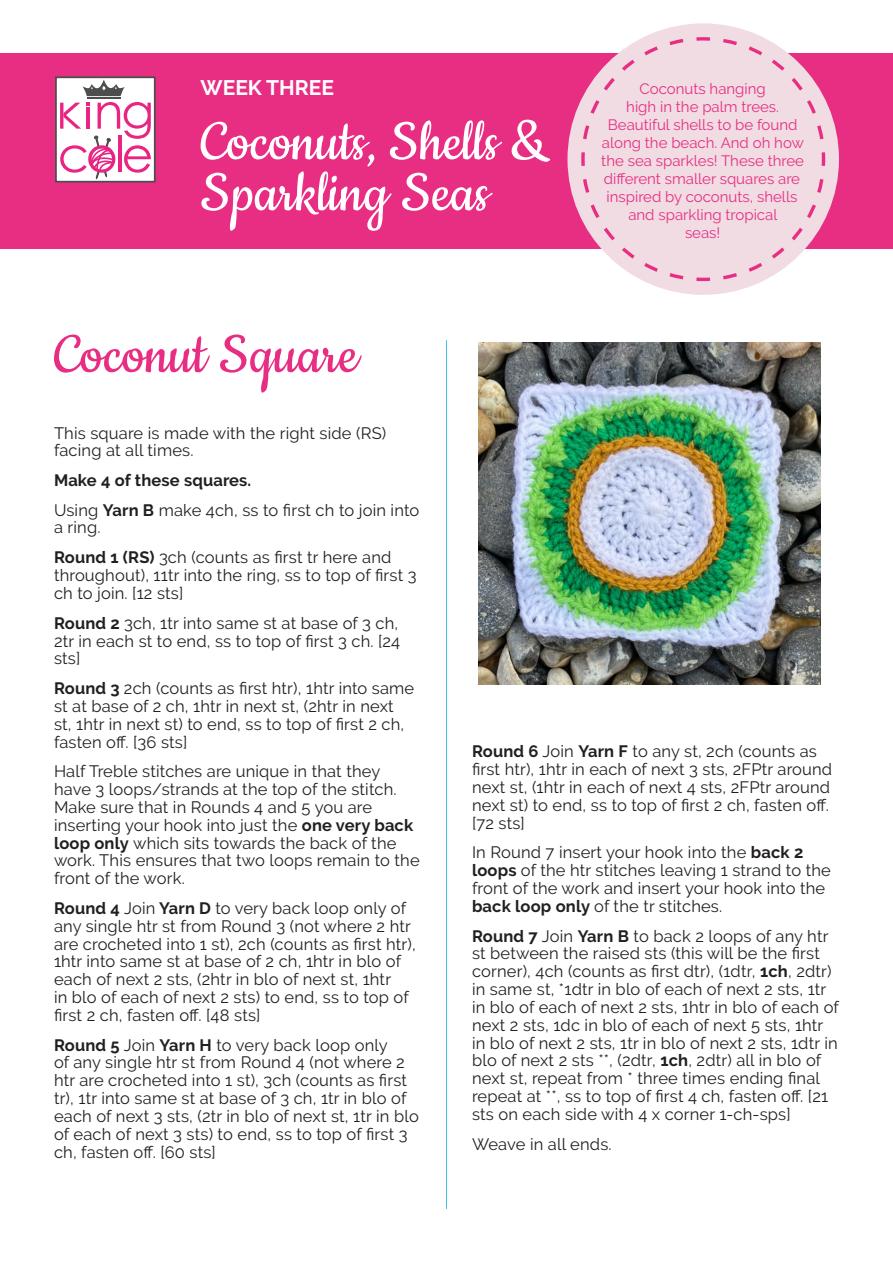
<style>
.page{position:relative;width:893px;height:1263px;background:#fff}
.page>*{position:absolute;margin:0;border:0;box-sizing:border-box;transform-origin:0 0}
.t1{font:64.5px/51px "Cookie";color:#fff}
.t2{font:64.5px "Cookie";color:#e82e83}
.t3{font:700 21px "Raleway";color:#fff}
.t4{font:16.5px/17.9px "Raleway";letter-spacing:.01em;color:#231f20}
.t5{font:700 16.5px "Raleway";letter-spacing:.01em;color:#231f20}
.t6{font:15px/18px "Raleway";color:#e82e83;text-align:center}
.s1{font-weight:700}
</style>
<div class="page">
<div style="left:0;top:53px;width:893px;height:196px;background:#e82e83"></div>
<div style="left:56px;top:77px;width:99px;height:105px;background:#fff"></div>
<div style="left:55px;top:76px;width:101px;height:107px;border:2px solid #4c4d4d"></div>
<svg style="left:83px;top:80px;width:42px;height:16px"></svg>
<hr style="left:87px;top:97px;width:34px;height:2px;background:#4c4d4d">
<svg style="left:60px;top:102px;width:91px;height:78px"></svg>
<div style="left:567px;top:23px;width:272px;height:272px;background:#f0dce2;border-radius:50%"></div>
<svg style="left:580px;top:35px;width:247px;height:248px"></svg>
<hr style="left:446px;top:340px;width:1px;height:869px;background:#41c2e9">
<img style="left:478px;top:342px;width:342px;height:343px">
<p class="t3" style="left:201px;top:76px;width:135px">WEEK THREE</p>
<p class="t1" style="left:201px;top:118px;width:347px">Coconuts, Shells &amp;<br>Sparkling Seas</p>
<p class="t2" style="left:54px;top:321px;width:306px">Coconut Square</p>
<p class="t6" style="left:601px;top:80px;width:204px">Coconuts hanging<br>high in the palm trees.<br>Beautiful shells to be found along the beach. And oh how the sea sparkles! These three different smaller squares are inspired by coconuts, shells and sparkling tropical<br>seas!</p>
<p class="t4" style="left:54px;top:424px;width:334px">This square is made with the right side (RS) facing at all times.</p>
<p class="t5" style="left:54px;top:471px;width:199px">Make 4 of these squares.</p>
<p class="t4" style="left:54px;top:501px;width:367px">Using <span class="s1">Yarn B</span> make 4ch, ss to first ch to join into a ring.</p>
<p class="t4" style="left:54px;top:548px;width:364px"><span class="s1">Round 1 (RS)</span> 3ch (counts as first tr here and throughout), 11tr into the ring, ss to top of first 3 ch to join. [12 sts]</p>
<p class="t4" style="left:54px;top:614px;width:348px"><span class="s1">Round 2</span> 3ch, 1tr into same st at base of 3 ch,<br>2tr in each st to end, ss to top of first 3 ch. [24 sts]</p>
<p class="t4" style="left:54px;top:679px;width:362px"><span class="s1">Round 3</span> 2ch (counts as first htr), 1htr into same st at base of 2 ch, 1htr in next st, (2htr in next st, 1htr in next st) to end, ss to top of first 2 ch, fasten off. [36 sts]</p>
<p class="t4" style="left:54px;top:762px;width:367px">Half Treble stitches are unique in that they have 3 loops/strands at the top of the stitch.<br>Make sure that in Rounds 4 and 5 you are inserting your hook into just the <span class="s1">one very back loop only</span> which sits towards the back of the work. This ensures that two loops remain to the front of the work.</p>
<p class="t4" style="left:54px;top:899px;width:363px"><span class="s1">Round 4</span> Join <span class="s1">Yarn D</span> to very back loop only of any single htr st from Round 3 (not where 2 htr are crocheted into 1 st), 2ch (counts as first htr), 1htr into same st at base of 2 ch, 1htr in blo of each of next 2 sts, (2htr in blo of next st, 1htr<br>in blo of each of next 2 sts) to end, ss to top of first 2 ch, fasten off. [48 sts]</p>
<p class="t4" style="left:54px;top:1036px;width:366px"><span class="s1">Round 5</span> Join <span class="s1">Yarn H</span> to very back loop only<br>of any single htr st from Round 4 (not where 2 htr are crocheted into 1 st), 3ch (counts as first tr), 1tr into same st at base of 3 ch, 1tr in blo of each of next 3 sts, (2tr in blo of next st, 1tr in blo of each of next 3 sts) to end, ss to top of first 3 ch, fasten off. [60 sts]</p>
<p class="t4" style="left:472px;top:742px;width:362px"><span class="s1">Round 6</span> Join <span class="s1">Yarn F</span> to any st, 2ch (counts as first htr), 1htr in each of next 3 sts, 2FPtr around next st, (1htr in each of next 4 sts, 2FPtr around next st) to end, ss to top of first 2 ch, fasten off. [72 sts]</p>
<p class="t4" style="left:472px;top:844px;width:360px">In Round 7 insert your hook into the <span class="s1">back 2 loops</span> of the htr stitches leaving 1 strand to the front of the work and insert your hook into the <span class="s1">back loop only</span> of the tr stitches.</p>
<p class="t4" style="left:472px;top:927px;width:368px"><span class="s1">Round 7</span> Join <span class="s1">Yarn B</span> to back 2 loops of any htr st between the raised sts (this will be the first corner), 4ch (counts as first dtr), (1dtr, <span class="s1">1ch</span>, 2dtr) in same st, *1dtr in blo of each of next 2 sts, 1tr in blo of each of next 2 sts, 1htr in blo of each of next 2 sts, 1dc in blo of each of next 5 sts, 1htr in blo of next 2 sts, 1tr in blo of next 2 sts, 1dtr in blo of next 2 sts **, (2dtr, <span class="s1">1ch</span>, 2dtr) all in blo of next st, repeat from * three times ending final repeat at **, ss to top of first 4 ch, fasten off. [21 sts on each side with 4 x corner 1-ch-sps]</p>
<p class="t4" style="left:472px;top:1135px;width:141px">Weave in all ends.</p>
</div>
